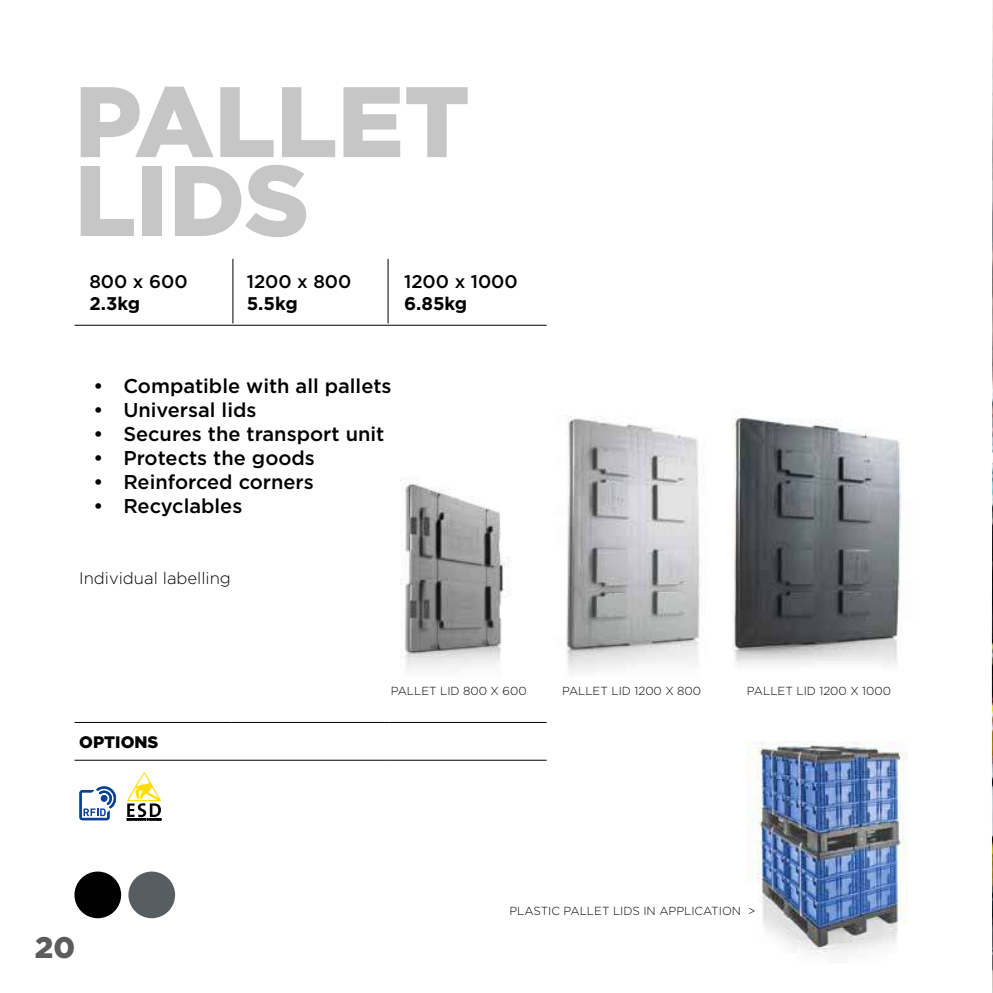
<style>
.page{position:relative;width:993px;height:993px;background:#fff}
.page>*{position:absolute;margin:0;border:0;box-sizing:border-box;transform-origin:0 0}
.t1{font:900 99.92px/78.8px "Gotham";color:#c6c6c6}
.t2{font:900 29.75px "Gotham";color:#5c5c5b}
.t3{font:500 19.95px "Gotham";color:#000}
.t4{font:500 18.38px "Gotham";color:#000}
.t5{font:700 18.38px "Gotham";color:#000}
.t6{font:300 16.62px "Gotham";color:#000}
.t7{font:900 16.62px "Gotham";color:#000}
.t8{font:300 11.72px "Gotham";color:#000}
</style>
<div class="page">
<hr style="left:74px;top:325px;width:158px;height:1px;background:#000">
<hr style="left:232px;top:325px;width:157px;height:1px;background:#000">
<hr style="left:389px;top:325px;width:157px;height:1px;background:#000">
<hr style="left:74px;top:722px;width:158px;height:1px;background:#000">
<hr style="left:232px;top:722px;width:157px;height:1px;background:#000">
<hr style="left:389px;top:722px;width:157px;height:1px;background:#000">
<hr style="left:74px;top:759px;width:158px;height:1px;background:#000">
<hr style="left:232px;top:759px;width:157px;height:1px;background:#000">
<hr style="left:389px;top:759px;width:157px;height:1px;background:#000">
<div style="left:74px;top:871px;width:47px;height:46px;background:#000;border-radius:50%"></div>
<div style="left:128px;top:871px;width:47px;height:46px;background:#575e62;border-radius:50%"></div>
<img style="left:565px;top:415px;width:139px;height:258px">
<img style="left:732px;top:417px;width:170px;height:249px">
<img style="left:747px;top:741px;width:161px;height:213px">
<img style="left:991px;top:619px;width:1px;height:137px">
<hr style="left:387px;top:259px;width:1px;height:64px;background:#000">
<hr style="left:232px;top:259px;width:1px;height:64px;background:#000">
<img style="left:400px;top:479px;width:111px;height:192px">
<svg style="left:79px;top:786px;width:37px;height:34px"></svg>
<svg style="left:127px;top:772px;width:34px;height:48px"></svg>
<h1 class="t1" style="left:74px;top:80px;width:397px">PALLET<br>LIDS</h1>
<p class="t4" style="left:89px;top:271px;width:100px">800 x 600</p>
<p class="t5" style="left:89px;top:293px;width:52px">2.3kg</p>
<p class="t4" style="left:247px;top:271px;width:106px">1200 x 800</p>
<p class="t5" style="left:247px;top:293px;width:53px">5.5kg</p>
<p class="t4" style="left:404px;top:271px;width:115px">1200 x 1000</p>
<p class="t5" style="left:404px;top:293px;width:65px">6.85kg</p>
<p class="t3" style="left:93px;top:374px;width:300px">• Compatible with all pallets</p>
<p class="t3" style="left:93px;top:398px;width:164px">• Universal lids</p>
<p class="t3" style="left:93px;top:422px;width:292px">• Secures the transport unit</p>
<p class="t3" style="left:93px;top:446px;width:223px">• Protects the goods</p>
<p class="t3" style="left:93px;top:470px;width:222px">• Reinforced corners</p>
<p class="t3" style="left:93px;top:494px;width:150px">• Recyclables</p>
<p class="t6" style="left:79px;top:567px;width:153px">Individual labelling</p>
<p class="t7" style="left:79px;top:732px;width:81px">OPTIONS</p>
<h2 class="t2" style="left:35px;top:930px;width:42px">20</h2>
<p class="t8" style="left:390px;top:683px;width:137px">PALLET LID 800 X 600</p>
<p class="t8" style="left:562px;top:683px;width:141px">PALLET LID 1200 X 800</p>
<p class="t8" style="left:746px;top:683px;width:145px">PALLET LID 1200 X 1000</p>
<p class="t8" style="left:509px;top:902px;width:247px">PLASTIC PALLET LIDS IN APPLICATION &gt;</p>
</div>
